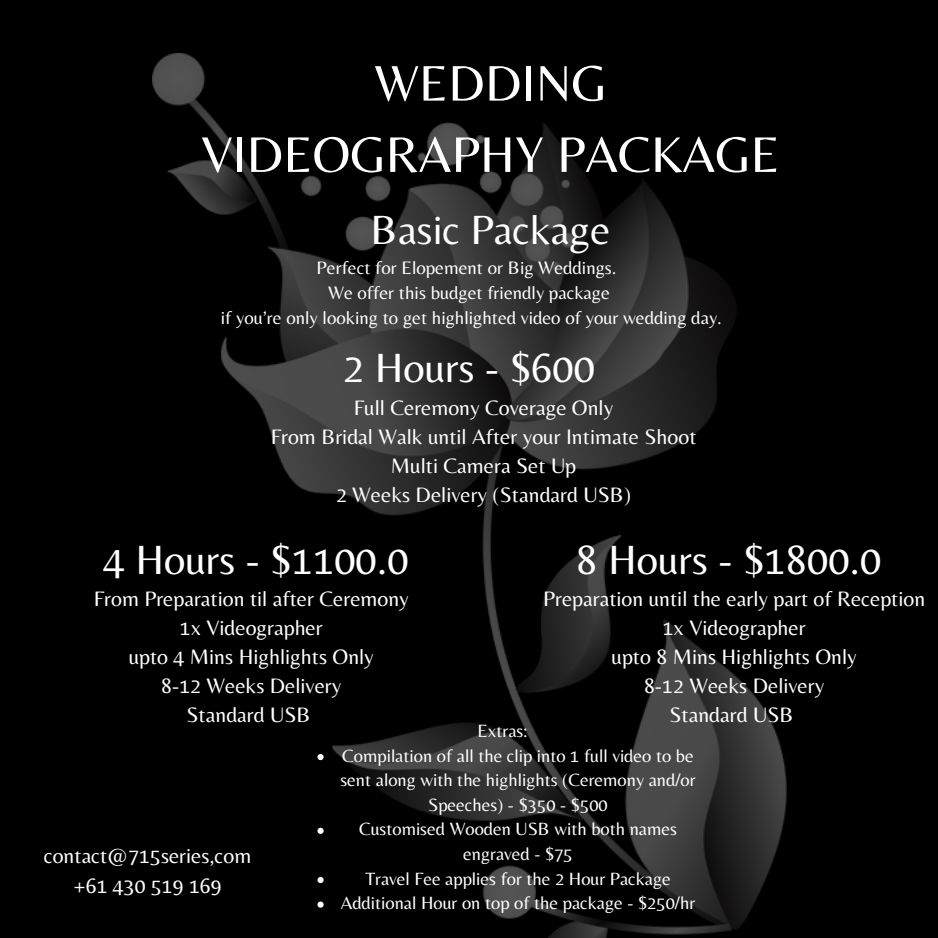
<style>
.page{position:relative;width:938px;height:938px;background:#fff}
.page>*{position:absolute;margin:0;border:0;box-sizing:border-box;transform-origin:0 0}
.t1{font:52px/71.2px "Belleza";color:#fff;text-align:center}
.t2{font:42.5px "Belleza";color:#fff}
.t3{font:21.75px/29px "Belleza";color:#fff;text-align:center}
.t4{font:18.75px "Belleza";color:#fff}
.t5{font:18.5px/24.5px "Belleza";color:#fff;text-align:center}
</style>
<div class="page">
<div style="left:0;top:0;width:938px;height:937px;background:#000"></div>
<img style="left:152px;top:53px;width:634px;height:884px">
<svg style="left:317px;top:754px;width:6px;height:6px"></svg>
<svg style="left:317px;top:827px;width:6px;height:6px"></svg>
<svg style="left:317px;top:876px;width:6px;height:7px"></svg>
<svg style="left:317px;top:901px;width:6px;height:6px"></svg>
<h1 class="t1" style="left:201px;top:47px;width:580px">WEDDING<br>VIDEOGRAPHY PACKAGE</h1>
<p class="t2" style="left:370px;top:205px;width:241px">Basic Package</p>
<p class="t4" style="left:316px;top:256px;width:301px">Perfect for Elopement or Big Weddings.</p>
<h2 class="t4" style="left:328px;top:281px;width:283px">We offer this budget friendly package</h2>
<h2 class="t4" style="left:221px;top:306px;width:502px">if you’re only looking to get highlighted video of your wedding day.</h2>
<h3 class="t2" style="left:343px;top:343px;width:253px">2 Hours - $600</h3>
<h3 class="t3" style="left:271px;top:392px;width:427px">Full Ceremony Coverage Only<br>From Bridal Walk until After your Intimate Shoot<br>Multi Camera Set Up<br>2 Weeks Delivery (Standard USB)</h3>
<p class="t2" style="left:104px;top:534px;width:307px">4 Hours - $1100.0</p>
<p class="t2" style="left:576px;top:534px;width:307px">8 Hours - $1800.0</p>
<p class="t3" style="left:543px;top:584px;width:383px">Preparation until the early part of Reception<br>1x Videographer<br>upto 8 Mins Highlights Only<br>8-12 Weeks Delivery<br>Standard USB</p>
<p class="t3" style="left:94px;top:584px;width:316px">From Preparation til after Ceremony<br>1x Videographer<br>upto 4 Mins Highlights Only<br>8-12 Weeks Delivery<br>Standard USB</p>
<h2 class="t5" style="left:477px;top:718px;width:51px">Extras:</h2>
<h3 class="t5" style="left:340px;top:743px;width:356px">Compilation of all the clip into 1 full video to be sent along with the highlights (Ceremony and/or<br>Speeches) - $350 - $500</h3>
<p class="t5" style="left:359px;top:816px;width:319px">Customised Wooden USB with both names engraved - $75</p>
<p class="t5" style="left:365px;top:865px;width:307px">Travel Fee applies for the 2 Hour Package</p>
<p class="t5" style="left:341px;top:890px;width:356px">Additional Hour on top of the package - $250/hr</p>
<h2 class="t3" style="left:44px;top:840px;width:209px;line-height:30.2px">contact@715series,com +61 430 519 169</h2>
</div>
